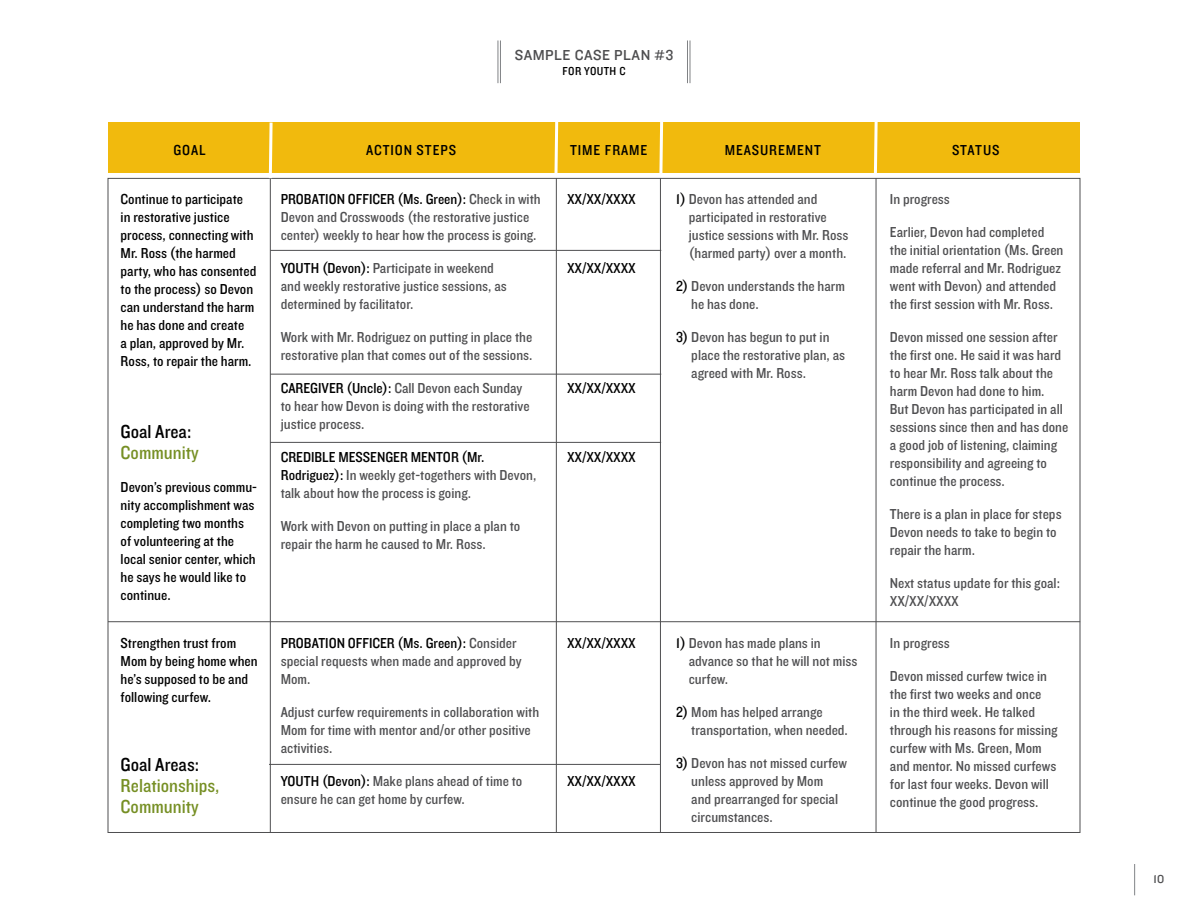
<style>
.page{position:relative;width:1188px;height:918px;background:#fff}
.page>*{position:absolute;margin:0;border:0;box-sizing:border-box;transform-origin:0 0}
.t1{font:19.5px/21px "Knockout HTF30 Junior Welterwt";color:#768f24}
.t2{font:19.5px "Knockout HTF30 Junior Welterwt";color:#000}
.t3{font:15px/18px "Knockout HTF30 Junior Welterwt";color:#4f4f51}
.t4{font:15px/18px "Knockout HTF30 Junior Welterwt";color:#000}
.t5{font:15px "Knockout HTF30 Junior Welterwt";letter-spacing:.06em;color:#000}
.t6{font:15px "Knockout HTF31 Junior Middlewt";letter-spacing:.03em;color:#4d4d4f}
.t7{font:12px "Knockout HTF30 Junior Welterwt";letter-spacing:.03em;color:#000}
.t8{font:12px "Knockout HTF31 Junior Middlewt";color:#4f4f51}
.s1{color:#000}
</style>
<div class="page">
<hr style="left:1134px;top:864px;width:1px;height:31px;background:#939598">
<hr style="left:270px;top:178px;width:1px;height:655px;background:#4f4f51">
<hr style="left:556px;top:178px;width:1px;height:655px;background:#4f4f51">
<hr style="left:660px;top:178px;width:1px;height:655px;background:#4f4f51">
<hr style="left:876px;top:178px;width:1px;height:655px;background:#4f4f51">
<hr style="left:108px;top:621px;width:972px;height:1px;background:#4f4f51">
<hr style="left:270px;top:250px;width:391px;height:1px;background:#4f4f51">
<hr style="left:270px;top:374px;width:391px;height:1px;background:#4f4f51">
<hr style="left:687px;top:40px;width:1px;height:43px;background:#808285">
<hr style="left:690px;top:40px;width:1px;height:43px;background:#808285">
<hr style="left:498px;top:40px;width:1px;height:43px;background:#808285">
<hr style="left:500px;top:40px;width:1px;height:43px;background:#808285">
<hr style="left:270px;top:442px;width:391px;height:1px;background:#4f4f51">
<div style="left:108px;top:122px;width:972px;height:51px;background:#f1ba0d"></div>
<svg style="left:267px;top:122px;width:7px;height:59px"></svg>
<svg style="left:553px;top:122px;width:7px;height:56px"></svg>
<svg style="left:658px;top:122px;width:7px;height:56px"></svg>
<svg style="left:872px;top:122px;width:7px;height:56px"></svg>
<hr style="left:269px;top:764px;width:391px;height:1px;background:#4f4f51">
<p class="t6" style="left:515px;top:47px;width:160px">SAMPLE CASE PLAN #3</p>
<p class="t7" style="left:563px;top:65px;width:64px">FOR YOUTH C</p>
<p class="t4" style="left:173px;top:142px;width:34px">GOAL</p>
<p class="t5" style="left:366px;top:142px;width:92px">ACTION STEPS</p>
<p class="t5" style="left:570px;top:142px;width:79px">TIME FRAME</p>
<p class="t5" style="left:725px;top:142px;width:98px">MEASUREMENT</p>
<p class="t4" style="left:952px;top:142px;width:49px">STATUS</p>
<p class="t4" style="left:121px;top:190px;width:137px">Continue to participate in restorative justice process, connecting with<br>Mr. Ross (the harmed party, who has consented to the process) so Devon can understand the harm he has done and create<br>a plan, approved by Mr.<br>Ross, to repair the harm.</p>
<h1 class="t2" style="left:121px;top:421px;width:72px">Goal Area:</h1>
<h1 class="t1" style="left:121px;top:443px;width:80px">Community</h1>
<p class="t4" style="left:121px;top:479px;width:138px">Devon’s previous commu&shy;nity accomplishment was completing two months of volunteering at the local senior center, which he says he would like to continue.</p>
<p class="t4" style="left:121px;top:635px;width:139px">Strengthen trust from<br>Mom by being home when he’s supposed to be and following curfew.</p>
<h1 class="t2" style="left:121px;top:755px;width:80px">Goal Areas:</h1>
<h1 class="t1" style="left:121px;top:776px;width:101px">Relationships,<br>Community</h1>
<p class="t3" style="left:281px;top:190px;width:261px"><span class="s1">PROBATION OFFICER (Ms. Green):</span> Check in with<br>Devon and Crosswoods (the restorative justice center) weekly to hear how the process is going.</p>
<p class="t3" style="left:281px;top:259px;width:228px"><span class="s1">YOUTH (Devon):</span> Participate in weekend and weekly restorative justice sessions, as determined by facilitator.</p>
<p class="t3" style="left:281px;top:329px;width:253px">Work with Mr. Rodriguez on putting in place the restorative plan that comes out of the sessions.</p>
<p class="t3" style="left:281px;top:380px;width:250px"><span class="s1">CAREGIVER (Uncle):</span> Call Devon each Sunday to hear how Devon is doing with the restorative justice process.</p>
<p class="t3" style="left:281px;top:449px;width:257px"><span class="s1">CREDIBLE MESSENGER MENTOR (Mr.<br>Rodriguez):</span> In weekly get-togethers with Devon, talk about how the process is going.</p>
<p class="t3" style="left:281px;top:518px;width:241px">Work with Devon on putting in place a plan to repair the harm he caused to Mr. Ross.</p>
<p class="t3" style="left:281px;top:635px;width:242px"><span class="s1">PROBATION OFFICER (Ms. Green):</span> Consider special requests when made and approved by<br>Mom.</p>
<p class="t3" style="left:281px;top:704px;width:260px">Adjust curfew requirements in collaboration with<br>Mom for time with mentor and/or other positive activities.</p>
<p class="t3" style="left:281px;top:773px;width:243px"><span class="s1">YOUTH (Devon):</span> Make plans ahead of time to ensure he can get home by curfew.</p>
<p class="t4" style="left:567px;top:190px;width:70px">XX/XX/XXXX</p>
<p class="t4" style="left:567px;top:259px;width:70px">XX/XX/XXXX</p>
<p class="t4" style="left:567px;top:380px;width:70px">XX/XX/XXXX</p>
<p class="t4" style="left:567px;top:449px;width:70px">XX/XX/XXXX</p>
<p class="t4" style="left:567px;top:635px;width:70px">XX/XX/XXXX</p>
<p class="t4" style="left:567px;top:773px;width:70px">XX/XX/XXXX</p>
<p class="t3" style="left:689px;top:190px;width:161px;text-indent:-13px"><span class="s1">1)</span> Devon has attended and participated in restorative justice sessions with Mr. Ross (harmed party) over a month.</p>
<p class="t3" style="left:691px;top:277px;width:155px;text-indent:-15px"><span class="s1">2)</span> Devon understands the harm he has done.</p>
<p class="t3" style="left:691px;top:329px;width:155px;text-indent:-15px"><span class="s1">3)</span> Devon has begun to put in place the restorative plan, as agreed with Mr. Ross.</p>
<p class="t3" style="left:689px;top:635px;width:170px;text-indent:-13px"><span class="s1">1)</span> Devon has made plans in advance so that he will not miss curfew.</p>
<p class="t3" style="left:691px;top:704px;width:158px;text-indent:-15px"><span class="s1">2)</span> Mom has helped arrange transportation, when needed.</p>
<p class="t3" style="left:691px;top:755px;width:157px;text-indent:-15px"><span class="s1">3)</span> Devon has not missed curfew unless approved by Mom and prearranged for special circumstances.</p>
<p class="t3" style="left:890px;top:190px;width:61px">In progress</p>
<p class="t3" style="left:890px;top:223px;width:175px">Earlier, Devon had completed the initial orientation (Ms. Green made referral and Mr. Rodriguez went with Devon) and attended the first session with Mr. Ross.</p>
<p class="t3" style="left:890px;top:329px;width:180px">Devon missed one session after the first one. He said it was hard to hear Mr. Ross talk about the harm Devon had done to him.<br>But Devon has participated in all sessions since then and has done a good job of listening, claiming responsibility and agreeing to continue the process.</p>
<p class="t3" style="left:890px;top:506px;width:173px">There is a plan in place for steps<br>Devon needs to take to begin to repair the harm.</p>
<p class="t3" style="left:890px;top:575px;width:172px">Next status update for this goal:<br>XX/XX/XXXX</p>
<p class="t3" style="left:890px;top:635px;width:61px">In progress</p>
<p class="t3" style="left:890px;top:668px;width:169px">Devon missed curfew twice in the first two weeks and once<br>in the third week. He talked through his reasons for missing curfew with Ms. Green, Mom and mentor. No missed curfews for last four weeks. Devon will continue the good progress.</p>
<p class="t8" style="left:1154px;top:872px;width:12px">10</p>
</div>
